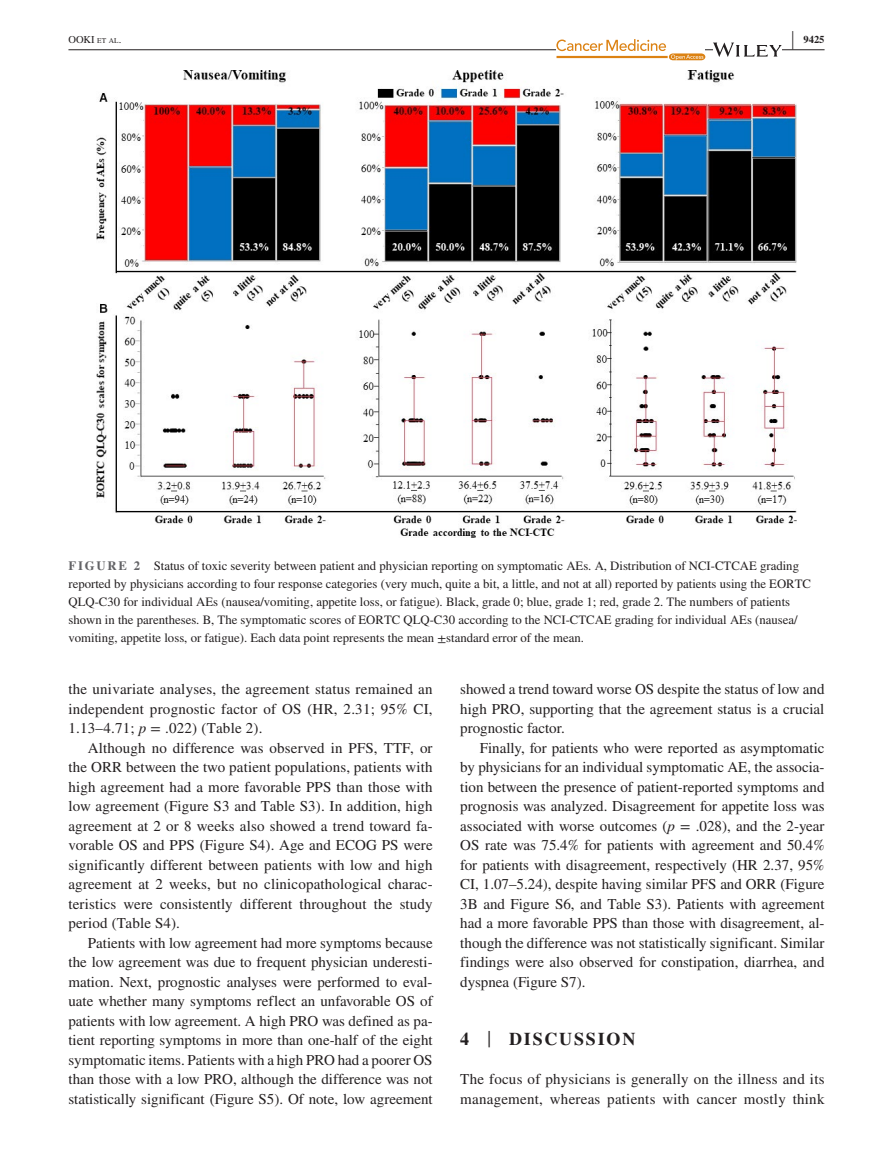
<style>
.page{position:relative;width:893px;height:1174px;background:#fff}
.page>*{position:absolute;margin:0;border:0;box-sizing:border-box;transform-origin:0 0}
.t1{font:700 25.95px "STIX";color:#231f20;scale:.36 1}
.t2{font:700 18px "STIX";letter-spacing:.1em;color:#231f20}
.t3{font:15px/19.5px "STIX";letter-spacing:.01em;color:#231f20;text-align:justify}
.t4{font:12.75px/18px "STIX";color:#231f20}
.t5{font:10.5px "STIX";color:#231f20}
.t6{font:700 10.5px "STIX";color:#231f20}
.s1{font-size:7.35px}
.s2{font-weight:700;color:#636366}
.s3{font-style:italic}
.s4{font-weight:400;font-size:23.7px}
</style>
<div class="page">
<hr style="left:68px;top:49px;width:756px;height:1px;background:#231f20">
<svg style="left:556px;top:39px;width:149px;height:21px"></svg>
<svg style="left:713px;top:43px;width:69px;height:14px"></svg>
<img style="left:96px;top:70px;width:701px;height:468px">
<h1 class="t1" style="left:792px;top:25px;width:7px">|</h1>
<p class="t5" style="left:68px;top:32px;width:54px">OOKI <span class="s1">et al</span>.</p>
<p class="t6" style="left:803px;top:33px;width:22px">9425</p>
<p class="t4" style="left:68px;top:557px;width:744px"><span class="s2">FIGURE 2</span> Status of toxic severity between patient and physician reporting on symptomatic AEs. A, Distribution of NCI-CTCAE grading reported by physicians according to four response categories (very much, quite a bit, a little, and not at all) reported by patients using the EORTC QLQ-C30 for individual AEs (nausea/vomiting, appetite loss, or fatigue). Black, grade 0; blue, grade 1; red, grade 2. The numbers of patients shown in the parentheses. B, The symptomatic scores of EORTC QLQ-C30 according to the NCI-CTCAE grading for individual AEs (nausea/ vomiting, appetite loss, or fatigue). Each data point represents the mean ±standard error of the mean.</p>
<p class="t3" style="left:68px;top:680px;width:366px">the univariate analyses, the agreement status remained an independent prognostic factor of OS (HR, 2.31; 95% CI, 1.13–4.71; <span class="s3">p</span> = .022) (Table 2).</p>
<p class="t3" style="left:68px;top:739px;width:366px;text-indent:20px">Although no difference was observed in PFS, TTF, or the ORR between the two patient populations, patients with high agreement had a more favorable PPS than those with low agreement (Figure S3 and Table S3). In addition, high agreement at 2 or 8 weeks also showed a trend toward fa&shy;vorable OS and PPS (Figure S4). Age and ECOG PS were significantly different between patients with low and high agreement at 2 weeks, but no clinicopathological charac&shy;teristics were consistently different throughout the study period (Table S4).</p>
<p class="t3" style="left:68px;top:934px;width:366px;text-indent:20px">Patients with low agreement had more symptoms because the low agreement was due to frequent physician underesti&shy;mation. Next, prognostic analyses were performed to eval&shy;uate whether many symptoms reflect an unfavorable OS of patients with low agreement. A high PRO was defined as pa&shy;tient reporting symptoms in more than one-half of the eight symptomatic items. Patients with a high PRO had a poorer OS than those with a low PRO, although the difference was not statistically significant (Figure S5). Of note, low agreement</p>
<p class="t3" style="left:460px;top:680px;width:366px">showed a trend toward worse OS despite the status of low and high PRO, supporting that the agreement status is a crucial prognostic factor.</p>
<p class="t3" style="left:460px;top:739px;width:366px;text-indent:20px">Finally, for patients who were reported as asymptomatic by physicians for an individual symptomatic AE, the associa&shy;tion between the presence of patient-reported symptoms and prognosis was analyzed. Disagreement for appetite loss was associated with worse outcomes (<span class="s3">p</span> = .028), and the 2-year OS rate was 75.4% for patients with agreement and 50.4% for patients with disagreement, respectively (HR 2.37, 95% CI, 1.07–5.24), despite having similar PFS and ORR (Figure 3B and Figure S6, and Table S3). Patients with agreement had a more favorable PPS than those with disagreement, al&shy;though the difference was not statistically significant. Similar findings were also observed for constipation, diarrhea, and dyspnea (Figure S7).</p>
<p class="t2" style="left:460px;top:1028px;width:176px">4 <span class="s4">|</span> DISCUSSION</p>
<p class="t3" style="left:460px;top:1070px;width:366px">The focus of physicians is generally on the illness and its management, whereas patients with cancer mostly think</p>
</div>
